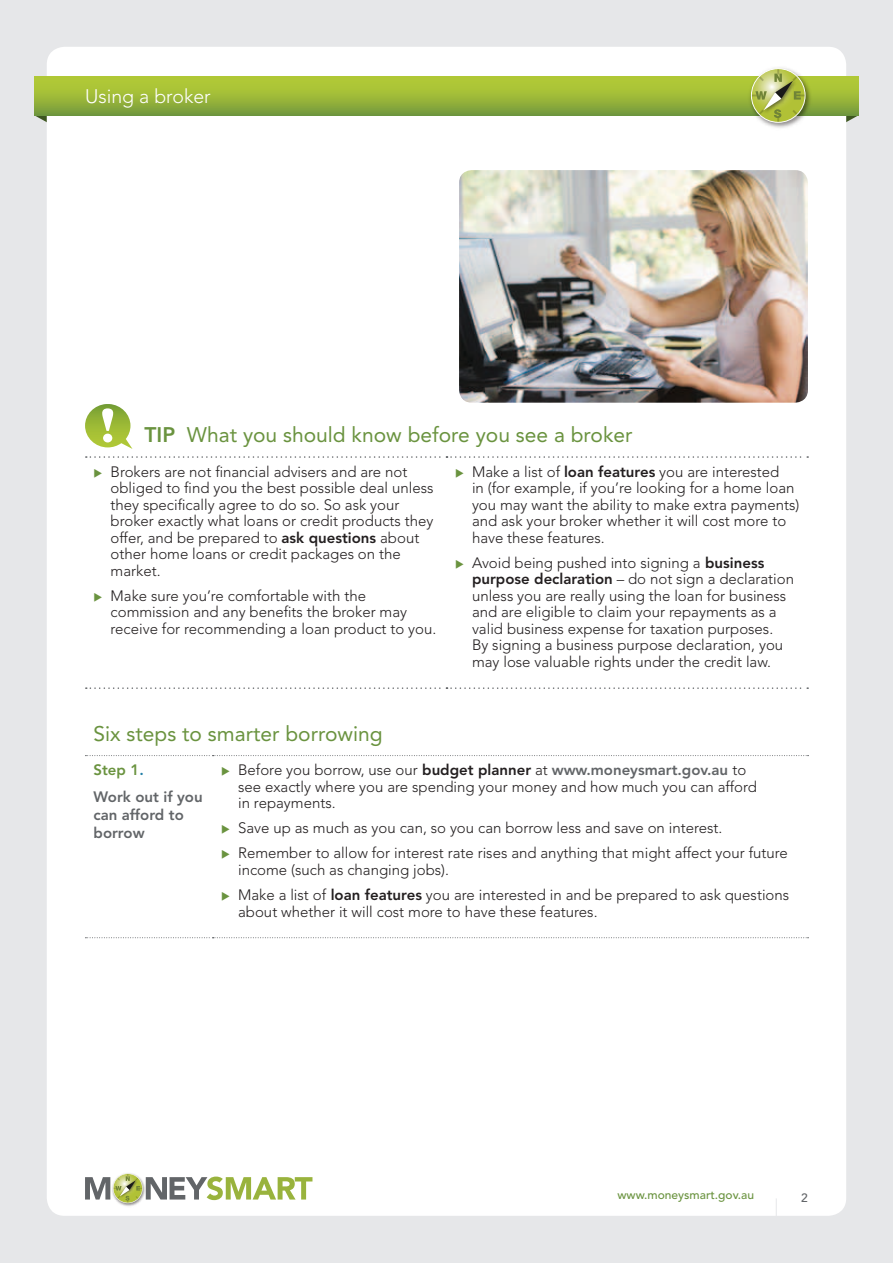
<style>
.page{position:relative;width:893px;height:1263px;background:#e6e7e9}
.page>*{position:absolute;margin:0;border:0;box-sizing:border-box;transform-origin:0 0}
.t1{font:21px "Avenir LT Std";color:#6a933f}
.t2{font:300 19.5px "Avenir LT Std";color:#fff}
.t3{font:300 15px/16.5px "Avenir LT Std";color:#231f20}
.t4{font:800 15px/26.5px "Avenir LT Std";color:#626568}
.t5{font:500 12px "Avenir LT Std";color:#6a933f}
.t6{font:500 12px "Avenir LT Std";color:#626568}
.s1{font-weight:800}
.s2{color:#6a933f}
.s3{color:#217ea6}
.s4{font-weight:800;color:#626568}
</style>
<div class="page">
<div style="left:47px;top:47px;width:799px;height:1169px;background:#fff;border-radius:18px"></div>
<hr style="left:776px;top:1198px;width:1px;height:35px;background:#e6e7e9">
<svg style="left:34px;top:68px;width:824px;height:58px"></svg>
<img style="left:119px;top:1203px;width:19px;height:3px">
<svg style="left:85px;top:1173px;width:227px;height:30px"></svg>
<svg style="left:86px;top:456px;width:722px;height:2px"></svg>
<svg style="left:86px;top:687px;width:722px;height:2px"></svg>
<svg style="left:85px;top:404px;width:47px;height:45px"></svg>
<svg style="left:85px;top:755px;width:723px;height:1px"></svg>
<svg style="left:85px;top:937px;width:723px;height:1px"></svg>
<img style="left:459px;top:170px;width:349px;height:233px">
<h2 class="t2" style="left:85px;top:85px;width:127px">Using a broker</h2>
<h1 class="t1" style="left:145px;top:423px;width:490px"><span class="s1">TIP</span> What you should know before you see a broker</h1>
<p class="t3" style="left:111px;top:463px;width:324px">Brokers are not financial advisers and are not obliged to find you the best possible deal unless they specifically agree to do so. So ask your broker exactly what loans or credit products they offer, and be prepared to <span class="s1">ask questions</span> about other home loans or credit packages on the market.</p>
<p class="t3" style="left:111px;top:587px;width:327px">Make sure you’re comfortable with the commission and any benefits the broker may receive for recommending a loan product to you.</p>
<p class="t3" style="left:472px;top:463px;width:329px">Make a list of <span class="s1">loan features</span> you are interested<br>in (for example, if you’re looking for a home loan you may want the ability to make extra payments) and ask your broker whether it will cost more to have these features.</p>
<p class="t3" style="left:472px;top:554px;width:324px">Avoid being pushed into signing a <span class="s1">business purpose declaration</span> – do not sign a declaration unless you are really using the loan for business and are eligible to claim your repayments as a valid business expense for taxation purposes.<br>By signing a business purpose declaration, you may lose valuable rights under the credit law.</p>
<h1 class="t1" style="left:94px;top:721px;width:291px">Six steps to smarter borrowing</h1>
<p class="t4" style="left:94px;top:757px;width:111px"><span class="s2">Step 1</span><span class="s3">.<br></span>Work out if you</p>
<p class="t4" style="left:94px;top:806px;width:92px;line-height:18px">can afford to borrow</p>
<p class="t3" style="left:238px;top:762px;width:520px">Before you borrow, use our <span class="s1">budget planner</span> at <span class="s4">www.moneysmart.gov.au</span> to see exactly where you are spending your money and how much you can afford in repayments.</p>
<p class="t3" style="left:238px;top:816px;width:551px;line-height:25px">Save up as much as you can, so you can borrow less and save on interest.<br>Remember to allow for interest rate rises and anything that might affect your future</p>
<p class="t3" style="left:238px;top:857px;width:553px;line-height:25px">income (such as changing jobs).<br>Make a list of <span class="s1">loan features</span> you are interested in and be prepared to ask questions</p>
<p class="t3" style="left:238px;top:903px;width:361px">about whether it will cost more to have these features.</p>
<p class="t5" style="left:617px;top:1188px;width:138px">www.moneysmart.gov.au</p>
<p class="t6" style="left:801px;top:1190px;width:8px">2</p>
</div>
